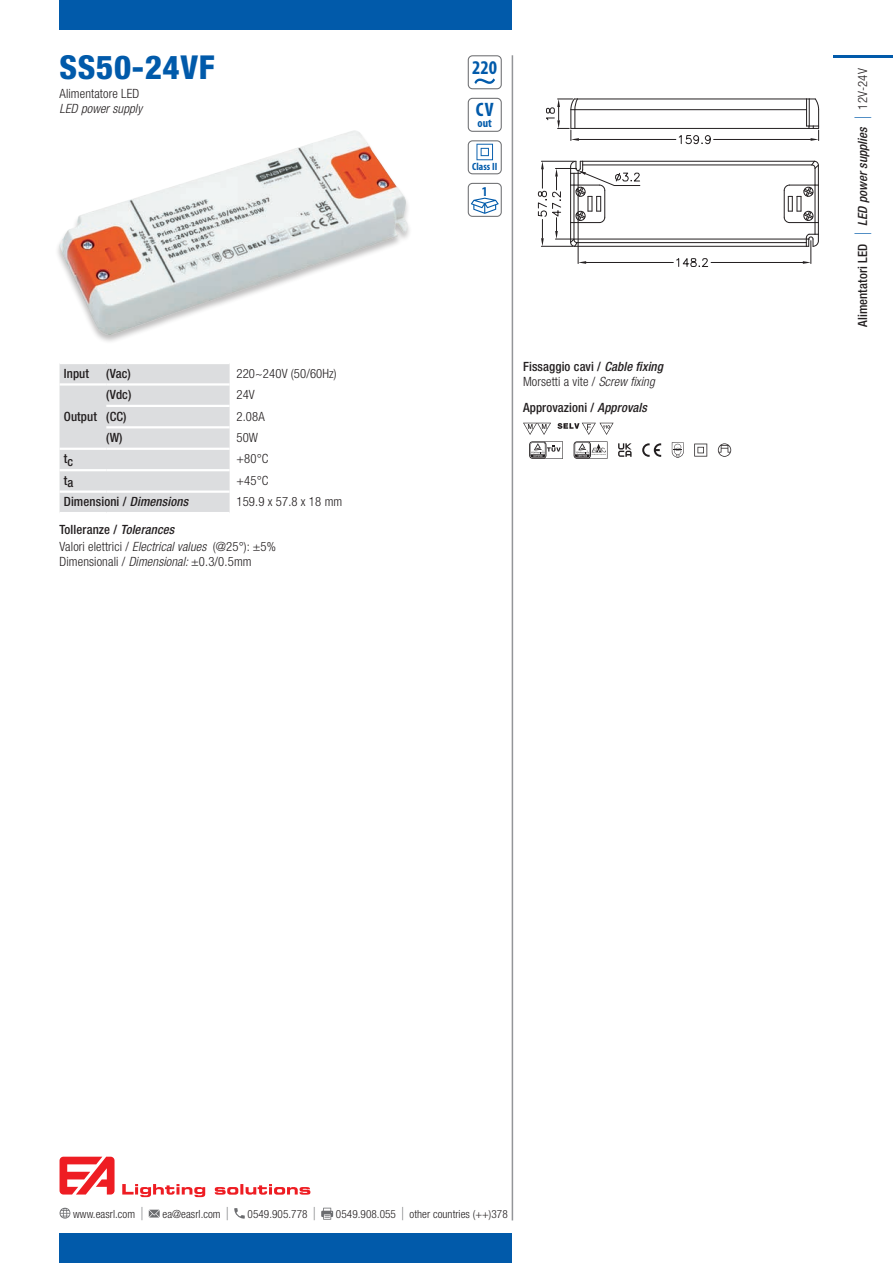
<style>
.page{position:relative;width:893px;height:1263px;background:#fff}
.page>*{position:absolute;margin:0;border:0;box-sizing:border-box;transform-origin:0 0}
.t1{font:800 condensed 33px "Helvetica Neue LT Std";letter-spacing:.02em;color:#015aaa}
.t2{font:700 condensed 19.5px/42.5px "Myriad Pro";color:#015aaa}
.t3{font:700 condensed 13.5px "Myriad Pro";color:#015aaa}
.t4{font:300 condensed 12.75px/17.1px "Helvetica Neue LT Std";letter-spacing:.01em;color:#231f20}
.t5{font:500 condensed 12.75px/15px "Helvetica Neue LT Std";letter-spacing:.01em;color:#231f20}
.t6{font:italic 500 condensed 12.75px "Helvetica Neue LT Std";color:#231f20}
.t7{font:italic 300 condensed 12.75px "Helvetica Neue LT Std";letter-spacing:.01em;color:#231f20}
.t8{font:700 condensed 12px "Myriad Pro";color:#015aaa}
.t9{font:300 condensed 11.25px "Helvetica Neue LT Std";letter-spacing:.005em;color:#231f20}
.t10{font:700 condensed 10.5px "Myriad Pro";letter-spacing:.005em;color:#015aaa}
.s1{font-style:italic}
.s2{font-weight:500}
.s3{font-weight:500;font-style:italic}
.s4{font-weight:300}
.s5{font-weight:300;font-style:italic}
.s6{font-style:normal}
.s7{font-weight:300;font-size:15.3px;color:#015aaa}
.s8{font-weight:300;font-style:normal}
.s9{font-size:18px;color:#6c6d70}
</style>
<div class="page">
<hr style="left:833px;top:55px;width:60px;height:3px;background:#015aaa">
<div style="left:60px;top:1233px;width:452px;height:30px;background:#015aaa"></div>
<div style="left:60px;top:0;width:452px;height:30px;background:#015aaa"></div>
<svg style="left:60px;top:1157px;width:55px;height:37px"></svg>
<svg style="left:122px;top:1184px;width:188px;height:13px"></svg>
<svg style="left:59px;top:1207px;width:12px;height:12px"></svg>
<svg style="left:149px;top:1210px;width:11px;height:7px"></svg>
<svg style="left:234px;top:1208px;width:11px;height:10px"></svg>
<svg style="left:321px;top:1208px;width:12px;height:12px"></svg>
<hr style="left:512px;top:55px;width:1px;height:1165px;background:#939598">
<svg style="left:618px;top:443px;width:14px;height:14px"></svg>
<svg style="left:523px;top:423px;width:28px;height:12px"></svg>
<svg style="left:557px;top:423px;width:57px;height:12px"></svg>
<svg style="left:529px;top:441px;width:34px;height:18px"></svg>
<svg style="left:574px;top:441px;width:33px;height:18px"></svg>
<svg style="left:694px;top:444px;width:13px;height:13px"></svg>
<svg style="left:642px;top:443px;width:19px;height:14px"></svg>
<svg style="left:672px;top:442px;width:12px;height:16px"></svg>
<svg style="left:718px;top:443px;width:13px;height:14px"></svg>
<div style="left:468px;top:55px;width:34px;height:34px;border:1px solid #6c6d70;border-radius:4px"></div>
<svg style="left:474px;top:78px;width:21px;height:6px"></svg>
<div style="left:468px;top:98px;width:34px;height:34px;border:1px solid #6c6d70;border-radius:4px"></div>
<div style="left:468px;top:140px;width:34px;height:34px;border:1px solid #6c6d70;border-radius:4px"></div>
<svg style="left:476px;top:144px;width:17px;height:16px"></svg>
<div style="left:468px;top:183px;width:34px;height:34px;border:1px solid #6c6d70;border-radius:4px"></div>
<svg style="left:471px;top:198px;width:28px;height:16px"></svg>
<div style="left:60px;top:364px;width:170px;height:148px;background:#dcdddf"></div>
<hr style="left:60px;top:383px;width:46px;height:3px;background:#fff">
<hr style="left:106px;top:383px;width:124px;height:3px;background:#fff">
<hr style="left:106px;top:405px;width:124px;height:2px;background:#fff">
<hr style="left:106px;top:426px;width:124px;height:2px;background:#fff">
<hr style="left:60px;top:448px;width:46px;height:2px;background:#fff">
<hr style="left:106px;top:448px;width:124px;height:2px;background:#fff">
<hr style="left:60px;top:469px;width:46px;height:2px;background:#fff">
<hr style="left:106px;top:469px;width:124px;height:2px;background:#fff">
<hr style="left:60px;top:490px;width:46px;height:3px;background:#fff">
<hr style="left:106px;top:490px;width:124px;height:3px;background:#fff">
<svg style="left:541px;top:98px;width:279px;height:169px"></svg>
<hr style="left:714px;top:139px;width:97px;height:1px;background:#231f20">
<hr style="left:579px;top:139px;width:97px;height:1px;background:#231f20">
<hr style="left:583px;top:161px;width:231px;height:1px;background:#231f20">
<hr style="left:583px;top:165px;width:229px;height:1px;background:#231f20">
<hr style="left:577px;top:242px;width:229px;height:1px;background:#231f20">
<hr style="left:575px;top:246px;width:231px;height:1px;background:#231f20">
<hr style="left:575px;top:128px;width:234px;height:1px;background:#231f20">
<hr style="left:577px;top:99px;width:229px;height:1px;background:#231f20">
<hr style="left:575px;top:109px;width:231px;height:1px;background:#231f20">
<svg style="left:806px;top:98px;width:13px;height:43px"></svg>
<hr style="left:711px;top:262px;width:92px;height:1px;background:#231f20">
<hr style="left:586px;top:262px;width:87px;height:1px;background:#231f20">
<hr style="left:578px;top:170px;width:1px;height:94px;background:#231f20">
<svg style="left:578px;top:261px;width:8px;height:3px"></svg>
<svg style="left:783px;top:161px;width:36px;height:103px"></svg>
<hr style="left:555px;top:239px;width:254px;height:1px;background:#231f20">
<svg style="left:537px;top:161px;width:103px;height:86px"></svg>
<svg style="left:545px;top:98px;width:34px;height:43px"></svg>
<svg style="left:678px;top:134px;width:33px;height:10px"></svg>
<svg style="left:676px;top:257px;width:32px;height:10px"></svg>
<img style="left:60px;top:131px;width:347px;height:203px">
<h1 class="t1" style="left:60px;top:47px;width:157px">SS50-24VF</h1>
<p class="t4" style="left:60px;top:85px;width:81px">Alimentatore LED</p>
<p class="t7" style="left:60px;top:101px;width:84px">LED power supply</p>
<p class="t5" style="left:64px;top:365px;width:27px">Input</p>
<p class="t5" style="left:106px;top:365px;width:26px">(Vac)</p>
<p class="t4" style="left:236px;top:364px;width:102px">220~240V (50/60Hz)</p>
<p class="t5" style="left:64px;top:408px;width:35px">Output</p>
<p class="t5" style="left:106px;top:387px;width:27px">(Vdc)</p>
<p class="t4" style="left:236px;top:386px;width:20px">24V</p>
<p class="t5" style="left:106px;top:408px;width:22px">(CC)</p>
<p class="t4" style="left:236px;top:407px;width:30px">2.08A</p>
<p class="t5" style="left:106px;top:430px;width:18px">(W)</p>
<p class="t4" style="left:236px;top:429px;width:23px">50W</p>
<p class="t5" style="left:64px;top:452px;width:11px">tc</p>
<p class="t4" style="left:236px;top:450px;width:34px">+80°C</p>
<p class="t5" style="left:64px;top:474px;width:11px">ta</p>
<p class="t4" style="left:236px;top:472px;width:34px">+45°C</p>
<p class="t5" style="left:64px;top:494px;width:126px">Dimensioni / <span class="s1">Dimensions</span></p>
<p class="t4" style="left:236px;top:493px;width:107px">159.9 x 57.8 x 18 mm</p>
<p class="t4" style="left:60px;top:520px;width:218px"><span class="s2">Tolleranze /</span> <span class="s3">Tolerances<br></span>Valori elettrici / <span class="s1">Electrical values</span> (@25°): ±5%</p>
<p class="t4" style="left:60px;top:552px;width:194px">Dimensionali / <span class="s1">Dimensional:</span> ±0.3/0.5mm</p>
<h2 class="t2" style="left:472px;top:46px;width:26px">220<br>CV</h2>
<p class="t8" style="left:477px;top:115px;width:16px">out</p>
<p class="t10" style="left:472px;top:160px;width:27px">Class II</p>
<p class="t3" style="left:482px;top:183px;width:7px">1</p>
<p class="t5" style="left:523px;top:358px;width:141px">Fissaggio cavi / <span class="s1">Cable fixing<br></span><span class="s4">Morsetti a vite /</span> <span class="s5">Screw fixing</span></p>
<p class="t5" style="left:523px;top:399px;width:125px">Approvazioni / <span class="s1">Approvals</span></p>
<p class="t6" style="left:855px;top:327px;width:260px;rotate:-90deg"><span class="s6">Alimentatori LED</span> <span class="s7">|</span> LED power supplies <span class="s7">|</span> <span class="s8">12V-24V</span></p>
<p class="t9" style="left:73px;top:1207px;width:71px">www.easrl.com <span class="s9">|</span></p>
<p class="t9" style="left:162px;top:1207px;width:68px">ea@easrl.com <span class="s9">|</span></p>
<p class="t9" style="left:248px;top:1207px;width:70px">0549.905.778 <span class="s9">|</span></p>
<p class="t9" style="left:336px;top:1207px;width:173px">0549.908.055 <span class="s9">|</span> other countries (++)378</p>
</div>
